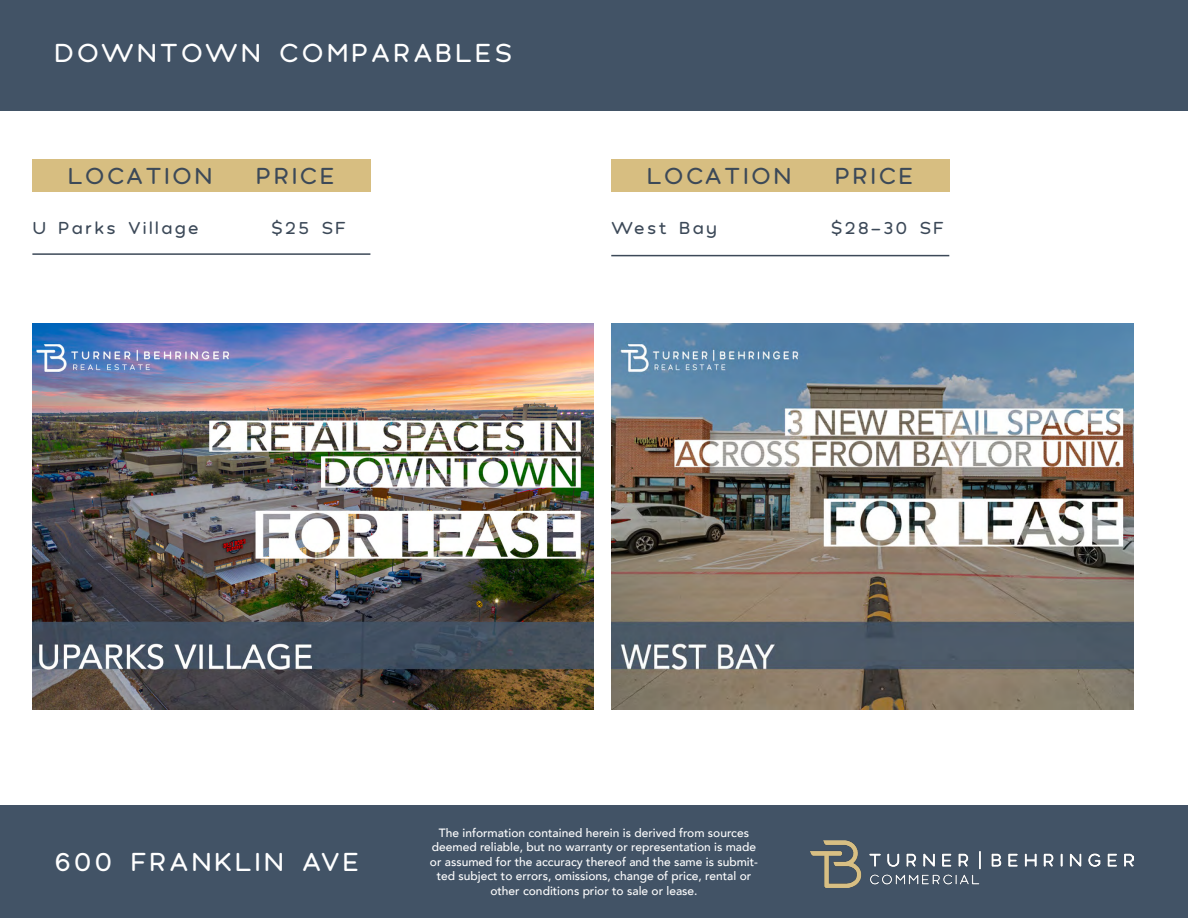
<style>
.page{position:relative;width:1188px;height:918px;background:#fff}
.page>*{position:absolute;margin:0;border:0;box-sizing:border-box;transform-origin:0 0}
.t1{font:27px "Polly Rounded";letter-spacing:.1em;color:#fff}
.t2{font:24px "Polly Rounded";letter-spacing:.1em;color:#3c4958}
.t3{font:18px "Polly Rounded";letter-spacing:.1em;color:#3c4958}
.t4{font:500 12px/14.4px "Avenir";color:#fff;text-align:center}
</style>
<div class="page">
<div style="left:0;top:806px;width:1188px;height:112px;background:#425366"></div>
<img style="left:810px;top:840px;width:324px;height:48px">
<div style="left:0;top:0;width:1188px;height:111px;background:#425366"></div>
<hr style="left:32px;top:253px;width:338px;height:2px;background:#3c4958">
<div style="left:611px;top:159px;width:338px;height:32px;background:#d7be81"></div>
<div style="left:32px;top:159px;width:338px;height:32px;background:#d7be81"></div>
<hr style="left:611px;top:255px;width:338px;height:1px;background:#3c4958">
<img style="left:32px;top:323px;width:562px;height:387px">
<img style="left:611px;top:323px;width:523px;height:387px">
<h1 class="t1" style="left:54px;top:35px;width:460px">DOWNTOWN COMPARABLES</h1>
<h2 class="t2" style="left:68px;top:160px;width:146px">LOCATION</h2>
<h2 class="t2" style="left:256px;top:160px;width:80px">PRICE</h2>
<h3 class="t3" style="left:32px;top:216px;width:168px">U Parks Village</h3>
<h3 class="t3" style="left:271px;top:216px;width:77px">$25 SF</h3>
<h2 class="t2" style="left:647px;top:160px;width:146px">LOCATION</h2>
<h2 class="t2" style="left:835px;top:160px;width:80px">PRICE</h2>
<h3 class="t3" style="left:611px;top:216px;width:107px">West Bay</h3>
<h3 class="t3" style="left:831px;top:216px;width:115px">$28-30 SF</h3>
<h1 class="t1" style="left:54px;top:845px;width:307px">600 FRANKLIN AVE</h1>
<p class="t4" style="left:430px;top:825px;width:330px">The information contained herein is derived from sources deemed reliable, but no warranty or representation is made or assumed for the accuracy thereof and the same is submit&shy;ted subject to errors, omissions, change of price, rental or other conditions prior to sale or lease.</p>
</div>
